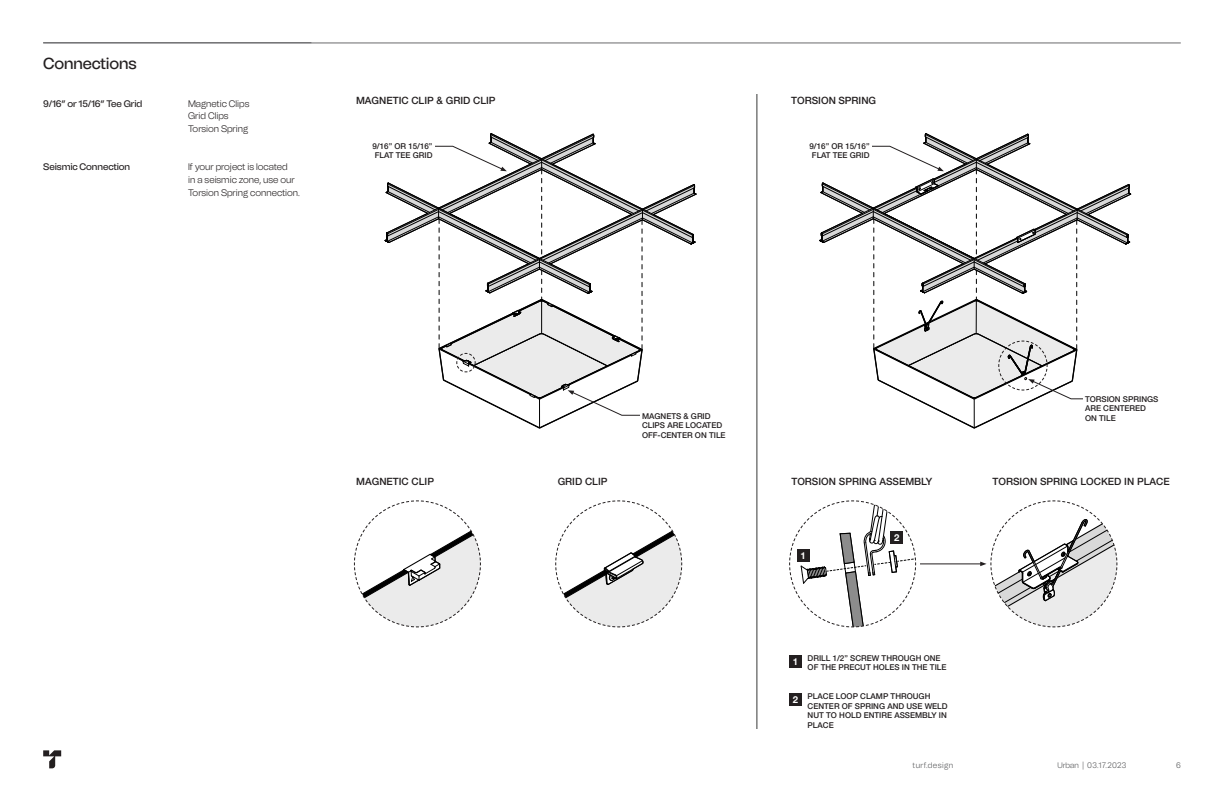
<style>
.page{position:relative;width:1224px;height:792px;background:#fff}
.page>*{position:absolute;margin:0;border:0;box-sizing:border-box;transform-origin:0 0}
.t1{font:500 16px "Tomato Grotesk";letter-spacing:-.01em;color:#231f20}
.t2{font:500 10px "Helvetica Neue LT Pro";color:#231f20}
.t3{font:300 9.5px/12.7px "Tomato Grotesk";color:#231f20}
.t4{font:500 9.5px "Tomato Grotesk";letter-spacing:-.01em;color:#231f20}
.t5{font:700 9.5px "Helvetica Neue LT Pro";color:#fff}
.t6{font:500 8px/9.6px "Helvetica Neue LT Pro";color:#231f20}
.t7{font:300 8px "Tomato Grotesk";letter-spacing:.025em;color:#57585a}
.t8{font:300 8px "Tomato Grotesk";letter-spacing:.045em;color:#57585a}
</style>
<div class="page">
<svg style="left:353px;top:500px;width:128px;height:128px"></svg>
<svg style="left:555px;top:500px;width:128px;height:128px"></svg>
<svg style="left:789px;top:500px;width:128px;height:128px"></svg>
<hr style="left:43px;top:42px;width:1138px;height:1px;background:#69696c">
<svg style="left:43px;top:750px;width:18px;height:18px"></svg>
<hr style="left:757px;top:94px;width:1px;height:635px;background:#383938">
<hr style="left:920px;top:564px;width:62px;height:1px;background:#231f20">
<svg style="left:980px;top:500px;width:138px;height:128px"></svg>
<div style="left:797px;top:549px;width:12px;height:13px;background:#231f20"></div>
<div style="left:789px;top:655px;width:13px;height:13px;background:#231f20"></div>
<div style="left:789px;top:693px;width:13px;height:13px;background:#231f20"></div>
<div style="left:890px;top:531px;width:13px;height:13px;background:#231f20"></div>
<svg style="left:385px;top:133px;width:312px;height:296px"></svg>
<div style="left:640px;top:411px;width:92px;height:29px;background:#fff"></div>
<svg style="left:820px;top:133px;width:312px;height:296px"></svg>
<div style="left:1083px;top:394px;width:79px;height:29px;background:#fff"></div>
<h1 class="t1" style="left:43px;top:53px;width:95px">Connections</h1>
<p class="t4" style="left:43px;top:97px;width:101px">9/16” or 15/16” Tee Grid</p>
<p class="t3" style="left:188px;top:97px;width:63px">Magnetic Clips<br>Grid Clips<br>Torsion Spring</p>
<p class="t4" style="left:43px;top:161px;width:89px">Seismic Connection</p>
<p class="t3" style="left:188px;top:161px;width:113px">If your project is located<br>in a seismic zone, use our<br>Torsion Spring connection.</p>
<p class="t2" style="left:356px;top:94px;width:141px">MAGNETIC CLIP &amp; GRID CLIP</p>
<p class="t2" style="left:791px;top:94px;width:86px">TORSION SPRING</p>
<p class="t6" style="left:373px;top:141px;width:62px">9/16” OR 15/16”<br>FLAT TEE GRID</p>
<p class="t6" style="left:810px;top:141px;width:62px">9/16” OR 15/16”<br>FLAT TEE GRID</p>
<p class="t2" style="left:356px;top:475px;width:79px">MAGNETIC CLIP</p>
<p class="t6" style="left:642px;top:411px;width:85px">MAGNETS &amp; GRID<br>CLIPS ARE LOCATED<br>OFF-CENTER ON TILE</p>
<p class="t6" style="left:1085px;top:394px;width:75px">TORSION SPRINGS<br>ARE CENTERED<br>ON TILE</p>
<p class="t2" style="left:558px;top:475px;width:51px">GRID CLIP</p>
<p class="t2" style="left:791px;top:475px;width:142px">TORSION SPRING ASSEMBLY</p>
<p class="t2" style="left:993px;top:475px;width:179px">TORSION SPRING LOCKED IN PLACE</p>
<p class="t5" style="left:800px;top:549px;width:7px">1</p>
<p class="t5" style="left:894px;top:532px;width:7px">2</p>
<p class="t5" style="left:793px;top:655px;width:7px">1</p>
<p class="t5" style="left:793px;top:694px;width:7px">2</p>
<p class="t6" style="left:808px;top:653px;width:140px">DRILL 1/2” SCREW THROUGH ONE<br>OF THE PRECUT HOLES IN THE TILE</p>
<p class="t6" style="left:808px;top:691px;width:142px">PLACE LOOP CLAMP THROUGH<br>CENTER OF SPRING AND USE WELD<br>NUT TO HOLD ENTIRE ASSEMBLY IN<br>PLACE</p>
<p class="t8" style="left:913px;top:761px;width:42px">turf.design</p>
<p class="t7" style="left:1058px;top:761px;width:70px">Urban | 03.17.2023</p>
<p class="t8" style="left:1176px;top:761px;width:6px">6</p>
</div>
